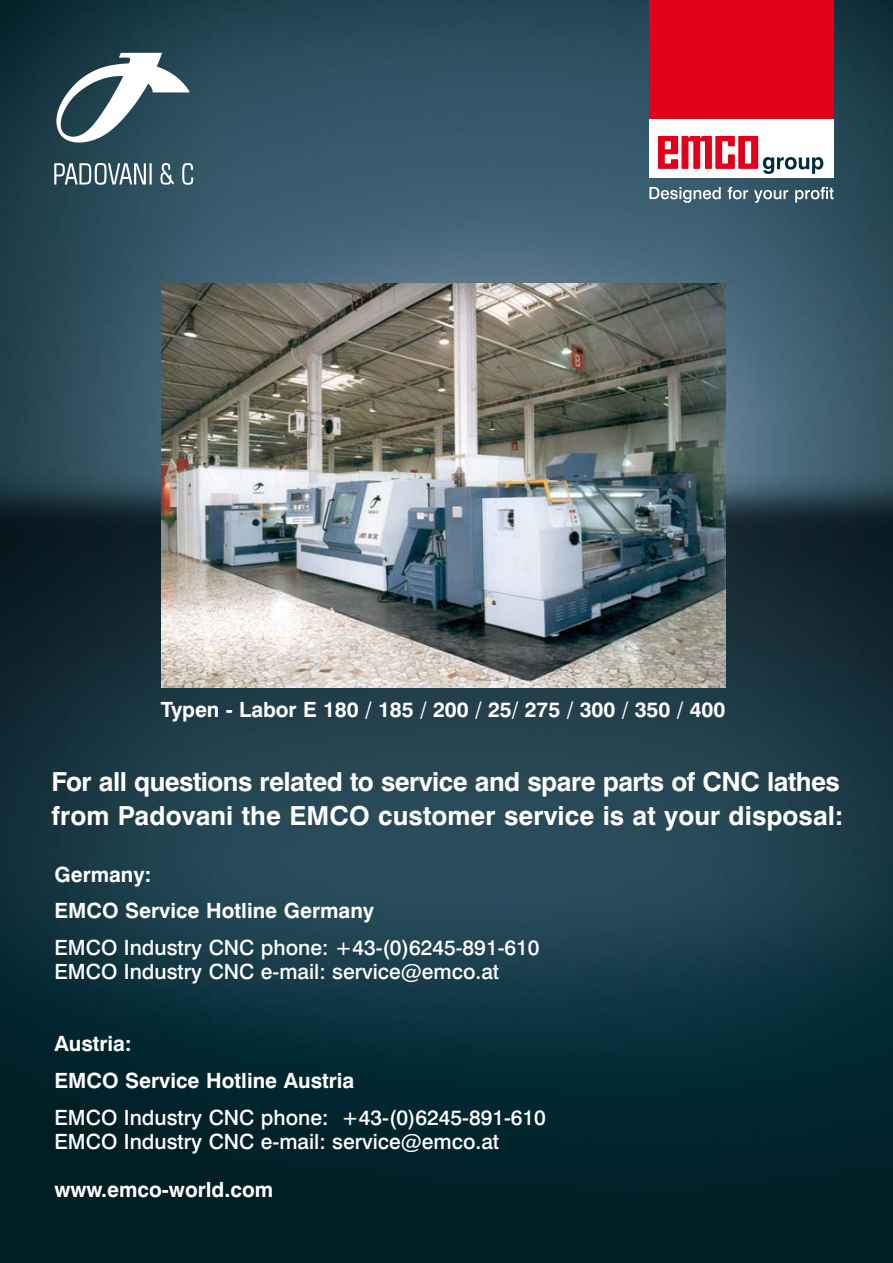
<style>
.page{position:relative;width:893px;height:1263px;background:#fff}
.page>*{position:absolute;margin:0;border:0;box-sizing:border-box;transform-origin:0 0}
.t1{font:700 26.25px/34.5px "Swiss 721 BT";letter-spacing:-.02em;color:#fff}
.t2{font:500 21px/24px "Swiss 721 BT";color:#fff}
.t3{font:700 21px/36.8px "Swiss 721 BT";color:#fff}
</style>
<div class="page">
<img style="left:0;top:0;width:893px;height:1263px">
<div style="left:649px;top:118px;width:185px;height:60px;background:#fff"></div>
<div style="left:649px;top:0;width:185px;height:118px;background:#e2001a"></div>
<svg style="left:649px;top:187px;width:72px;height:16px"></svg>
<svg style="left:728px;top:187px;width:20px;height:12px"></svg>
<svg style="left:754px;top:190px;width:34px;height:13px"></svg>
<svg style="left:795px;top:187px;width:39px;height:16px"></svg>
<svg style="left:658px;top:136px;width:165px;height:38px"></svg>
<img style="left:162px;top:283px;width:563px;height:404px">
<img style="left:38px;top:35px;width:172px;height:172px">
<p class="t3" style="left:161px;top:690px;width:566px">Typen - Labor E 180 / 185 / 200 / 25/ 275 / 300 / 350 / 400</p>
<p class="t1" style="left:52px;top:764px;width:793px">For all questions related to service and spare parts of CNC lathes from Padovani the EMCO customer service is at your disposal:</p>
<p class="t3" style="left:54px;top:856px;width:321px">Germany:<br>EMCO Service Hotline Germany</p>
<p class="t2" style="left:54px;top:935px;width:487px">EMCO Industry CNC phone: +43-(0)6245-891-610<br>EMCO Industry CNC e-mail: service@emco.at</p>
<p class="t3" style="left:54px;top:1025px;width:302px">Austria:<br>EMCO Service Hotline Austria</p>
<p class="t2" style="left:54px;top:1105px;width:493px">EMCO Industry CNC phone: +43-(0)6245-891-610<br>EMCO Industry CNC e-mail: service@emco.at</p>
<p class="t3" style="left:54px;top:1171px;width:220px">www.emco-world.com</p>
</div>
